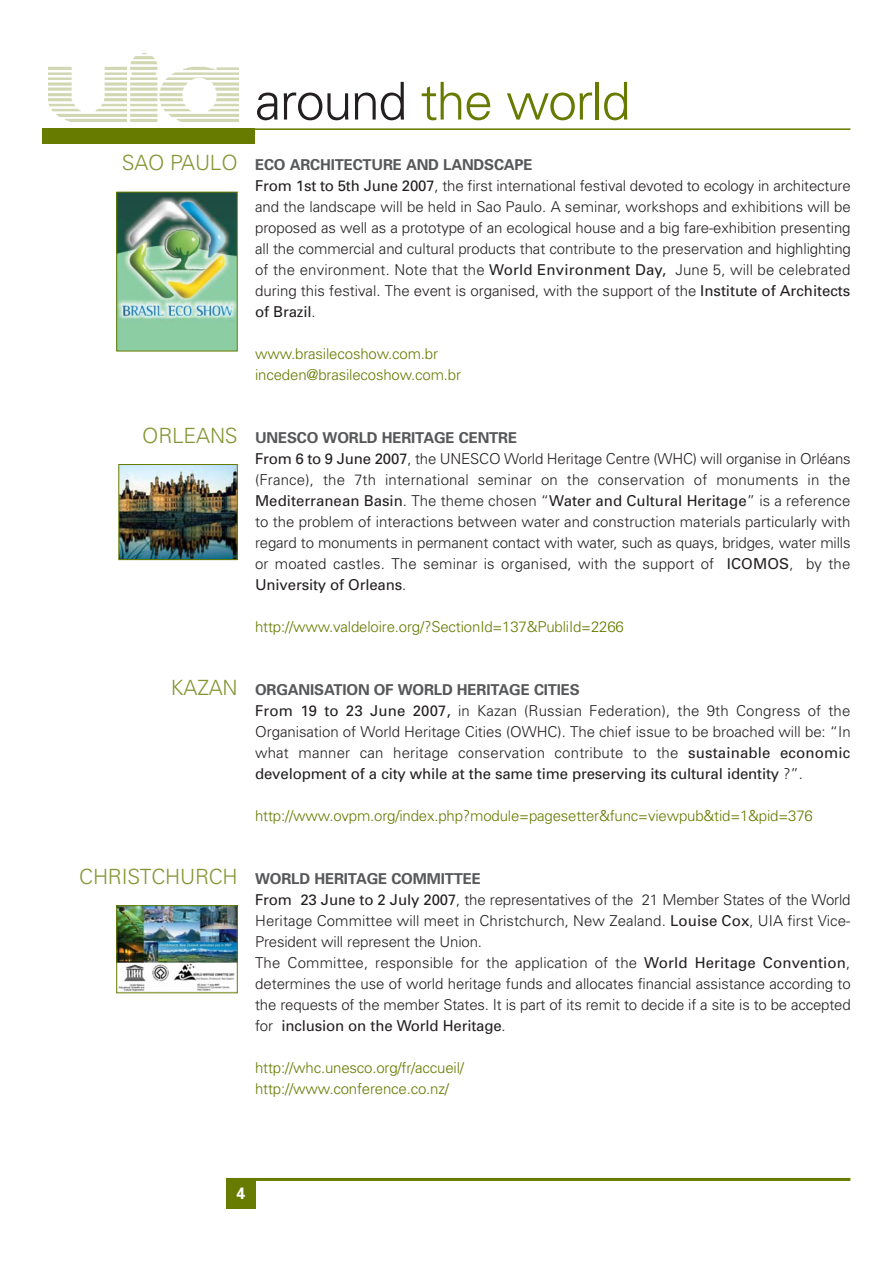
<style>
.page{position:relative;width:893px;height:1263px;background:#fff}
.page>*{position:absolute;margin:0;border:0;box-sizing:border-box;transform-origin:0 0}
.t1{font:300 52.2px "Univers";letter-spacing:-.03em;color:#667b00}
.t2{font:300 21px "Univers";letter-spacing:-.01em;color:#859533}
.t3{font:700 16.5px "Univers";color:#fff}
.t4{font:300 15px/21px "Univers";letter-spacing:-.005em;color:#231f20}
.t5{font:300 15px/21px "Univers";letter-spacing:-.01em;color:#667b00}
.s1{color:#231f20}
.s2{font-weight:700;color:#57585a}
.s3{font-weight:400}
</style>
<div class="page">
<div style="left:43px;top:128px;width:212px;height:16px;background:#667b00"></div>
<hr style="left:43px;top:128px;width:807px;height:2px;background:#667b00">
<img style="left:49px;top:54px;width:189px;height:68px">
<div style="left:226px;top:1178px;width:29px;height:30px;background:#667b00"></div>
<hr style="left:226px;top:1178px;width:624px;height:3px;background:#667b00">
<img style="left:118px;top:194px;width:118px;height:155px">
<div style="left:116px;top:192px;width:122px;height:159px;border:1px solid #667b00"></div>
<img style="left:118px;top:907px;width:118px;height:84px">
<div style="left:116px;top:905px;width:122px;height:88px;border:1px solid #667b00"></div>
<img style="left:120px;top:466px;width:116px;height:92px">
<div style="left:118px;top:464px;width:120px;height:96px;border:1px solid #667b00"></div>
<h2 class="t2" style="left:122px;top:155px;width:117px">SAO PAULO</h2>
<h1 class="t1" style="left:255px;top:82px;width:377px"><span class="s1">around</span> the world</h1>
<p class="t4" style="left:255px;top:156px;width:597px"><span class="s2">ECO ARCHITECTURE AND LANDSCAPE<br></span><span class="s3">From 1st to 5th June 2007</span>, the first international festival devoted to ecology in architecture and the landscape will be held in Sao Paulo. A seminar, workshops and exhibitions will be proposed as well as a prototype of an ecological house and a big fare-exhibition presenting all the commercial and cultural products that contribute to the preservation and highlighting of the environment. Note that the <span class="s3">World Environment Day,</span> June 5, will be celebrated during this festival. The event is organised, with the support of the <span class="s3">Institute of Architects of Brazil</span>.</p>
<p class="t5" style="left:255px;top:345px;width:207px">www.brasilecoshow.com.br inceden@brasilecoshow.com.br</p>
<h2 class="t2" style="left:142px;top:428px;width:97px">ORLEANS</h2>
<p class="t4" style="left:255px;top:429px;width:597px"><span class="s2">UNESCO WORLD HERITAGE CENTRE<br></span><span class="s3">From 6 to 9 June 2007</span>, the UNESCO World Heritage Centre (WHC) will organise in Orléans (France), the 7th international seminar on the conservation of monuments in the <span class="s3">Mediterranean Basin</span>. The theme chosen “<span class="s3">Water and Cultural Heritage</span>” is a reference to the problem of interactions between water and construction materials particularly with regard to monuments in permanent contact with water, such as quays, bridges, water mills or moated castles. The seminar is organised, with the support of <span class="s3">ICOMOS</span>, by the <span class="s3">University of Orleans</span>.</p>
<p class="t5" style="left:255px;top:618px;width:370px">http://www.valdeloire.org/?SectionId=137&amp;PubliId=2266</p>
<h2 class="t2" style="left:171px;top:680px;width:68px">KAZAN</h2>
<p class="t4" style="left:255px;top:681px;width:597px"><span class="s2">ORGANISATION OF WORLD HERITAGE CITIES<br></span><span class="s3">From 19 to 23 June 2007,</span> in Kazan (Russian Federation), the 9th Congress of the Organisation of World Heritage Cities (OWHC). The chief issue to be broached will be: “In what manner can heritage conservation contribute to the <span class="s3">sustainable economic development of a city while at the same time preserving its cultural identity</span> ?”.</p>
<p class="t5" style="left:255px;top:807px;width:559px">http://www.ovpm.org/index.php?module=pagesetter&amp;func=viewpub&amp;tid=1&amp;pid=376</p>
<h2 class="t2" style="left:79px;top:869px;width:160px">CHRISTCHURCH</h2>
<p class="t4" style="left:255px;top:870px;width:597px"><span class="s2">WORLD HERITAGE COMMITTEE<br></span><span class="s3">From 23 June to 2 July 2007</span>, the representatives of the 21 Member States of the World Heritage Committee will meet in Christchurch, New Zealand. <span class="s3">Louise Cox</span>, UIA first Vice-President will represent the Union.<br>The Committee, responsible for the application of the <span class="s3">World Heritage Convention</span>, determines the use of world heritage funds and allocates financial assistance according to the requests of the member States. It is part of its remit to decide if a site is to be accepted for <span class="s3">inclusion on the World Heritage</span>.</p>
<p class="t5" style="left:255px;top:1059px;width:210px">http://whc.unesco.org/fr/accueil/ http://www.conference.co.nz/</p>
<p class="t3" style="left:236px;top:1187px;width:11px">4</p>
</div>
